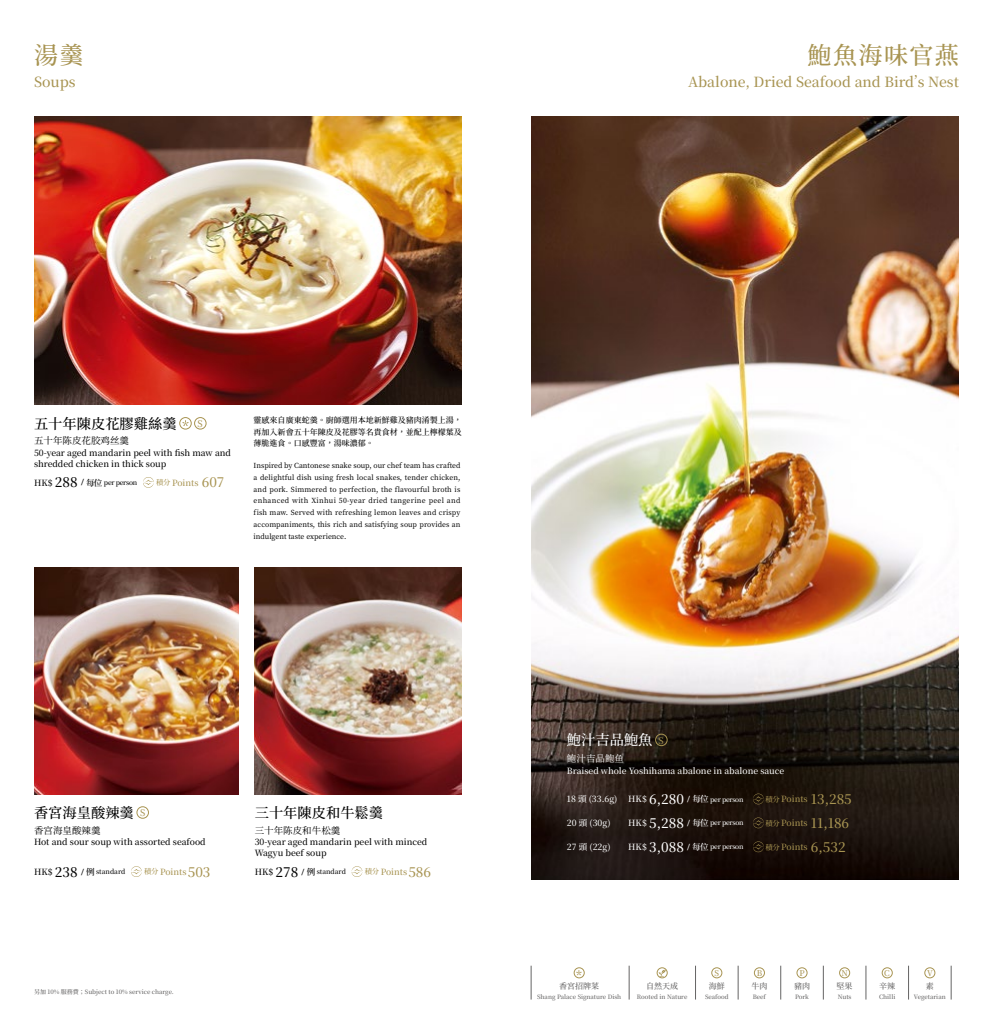
<style>
.page{position:relative;width:993px;height:1021px;background:#fff}
.page>*{position:absolute;margin:0;border:0;box-sizing:border-box;transform-origin:0 0}
.t1{font:24px "Dream Han Serif HK W11";letter-spacing:.06em;color:#a89452}
.t2{font:14.2px "Dream Han Serif HK W11";color:#000}
.t3{font:14.2px "Dream Han Serif HK W11";color:#fff}
.t4{font:14px "Dream Han Serif HK W11";color:#a89452}
.t5{font:12px "Dream Han Serif HK W11";color:#a89452}
.t6{font:9.5px "Source Han Serif CN";color:#000}
.t7{font:9.5px "Source Han Serif CN";color:#fff}
.t8{font:9.1px "Dream Han Serif HK W11";color:#a89452}
.t9{font:8.6px/10.3px "Dream Han Serif HK W11";color:#000}
.t10{font:8.6px "Dream Han Serif HK W11";color:#a89452}
.t11{font:8.6px "Dream Han Serif HK W11";color:#fff}
.t12{font:8px/11.6px "Dream Han Serif HK W11";color:#000;text-align:justify}
.t13{font:8px "Dream Han Serif HK W11";color:#656464}
.t14{font:8px "Dream Han Serif HK W11";color:#a89452}
.t15{font:500 7px/11.8px "Source Han Serif CN";color:#000;text-align:justify}
.t16{font:6.7px "Dream Han Serif HK W11";letter-spacing:-.04em;color:#fff}
.t17{font:6.7px "Dream Han Serif HK W11";letter-spacing:-.005em;color:#000}
.t18{font:6.7px "Dream Han Serif HK W11";letter-spacing:-.04em;color:#000}
.t19{font:6px "Dream Han Serif HK W11";color:#656464}
.s1{font-size:8.6px}
.s2{font-size:13.3px}
.s3{font-family:"Alibaba Pu Hui Ti";font-size:8.6px}
.s4{font-size:7.3px}
</style>
<div class="page">
<div style="left:573px;top:967px;width:11px;height:11px;border:1px solid #a89452;border-radius:50%"></div>
<div style="left:711px;top:967px;width:10px;height:11px;border:1px solid #a89452;border-radius:50%"></div>
<div style="left:754px;top:967px;width:10px;height:11px;border:1px solid #a89452;border-radius:50%"></div>
<div style="left:796px;top:967px;width:11px;height:11px;border:1px solid #a89452;border-radius:50%"></div>
<div style="left:881px;top:967px;width:11px;height:11px;border:1px solid #a89452;border-radius:50%"></div>
<div style="left:839px;top:967px;width:10px;height:11px;border:1px solid #a89452;border-radius:50%"></div>
<div style="left:924px;top:967px;width:10px;height:11px;border:1px solid #a89452;border-radius:50%"></div>
<hr style="left:628px;top:965px;width:1px;height:34px;background:#656464">
<hr style="left:695px;top:965px;width:1px;height:34px;background:#656464">
<hr style="left:737px;top:965px;width:1px;height:34px;background:#656464">
<hr style="left:780px;top:965px;width:1px;height:34px;background:#656464">
<hr style="left:822px;top:965px;width:1px;height:34px;background:#656464">
<hr style="left:865px;top:965px;width:1px;height:34px;background:#656464">
<hr style="left:908px;top:965px;width:1px;height:34px;background:#656464">
<hr style="left:950px;top:965px;width:1px;height:34px;background:#656464">
<hr style="left:530px;top:965px;width:1px;height:34px;background:#656464">
<div style="left:656px;top:967px;width:11px;height:11px;border:1px solid #a89452;border-radius:50%"></div>
<svg style="left:658px;top:969px;width:7px;height:7px"></svg>
<img style="left:34px;top:116px;width:427px;height:289px">
<img style="left:531px;top:116px;width:427px;height:763px">
<svg style="left:752px;top:793px;width:11px;height:11px"></svg>
<svg style="left:752px;top:817px;width:11px;height:11px"></svg>
<svg style="left:752px;top:841px;width:11px;height:11px"></svg>
<div style="left:655px;top:734px;width:12px;height:12px;border:1px solid #a89452;border-radius:50%"></div>
<svg style="left:143px;top:477px;width:11px;height:11px"></svg>
<div style="left:194px;top:417px;width:12px;height:12px;border:1px solid #a89452;border-radius:50%"></div>
<svg style="left:182px;top:420px;width:6px;height:6px"></svg>
<div style="left:179px;top:417px;width:12px;height:12px;border:1px solid #a89452;border-radius:50%"></div>
<img style="left:255px;top:567px;width:206px;height:227px">
<img style="left:34px;top:567px;width:204px;height:227px">
<svg style="left:351px;top:866px;width:11px;height:11px"></svg>
<svg style="left:131px;top:866px;width:11px;height:11px"></svg>
<div style="left:137px;top:806px;width:12px;height:12px;border:1px solid #a89452;border-radius:50%"></div>
<h1 class="t1" style="left:34px;top:40px;width:51px">湯羹</h1>
<h3 class="t4" style="left:34px;top:73px;width:43px">Soups</h3>
<h1 class="t1" style="left:807px;top:40px;width:153px">鮑魚海味官燕</h1>
<h3 class="t4" style="left:687px;top:73px;width:272px">Abalone, Dried Seafood and Bird’s Nest</h3>
<h3 class="t8" style="left:197px;top:418px;width:7px">S</h3>
<p class="t12" style="left:253px;top:414px;width:209px">靈感來自廣東蛇羹。廚師選用本地新鮮雞及豬肉淆製上湯，再加入新會五十年陳皮及花膠等名貴食材，並配上檸檬葉及薄脆進食。口感豐富，湯味濃郁。</p>
<p class="t15" style="left:253px;top:459px;width:208px">Inspired by Cantonese snake soup, our chef team has crafted a delightful dish using fresh local snakes, tender chicken, and pork. Simmered to perfection, the flavourful broth is enhanced with Xinhui 50-year dried tangerine peel and fish maw. Served with refreshing lemon leaves and crispy accompaniments, this rich and satisfying soup provides an indulgent taste experience.</p>
<h2 class="t2" style="left:34px;top:414px;width:144px">五十年陳皮花膠雞絲羹</h2>
<h3 class="t6" style="left:34px;top:435px;width:96px">五十年陈皮花胶鸡丝羹</h3>
<p class="t9" style="left:34px;top:447px;width:198px">50-year aged mandarin peel with fish maw and shredded chicken in thick soup</p>
<p class="t18" style="left:34px;top:478px;width:105px"><span class="s1">HK$</span> <span class="s2">288</span> <span class="s3">/</span> <span class="s1">每位</span> per person</p>
<p class="t10" style="left:156px;top:477px;width:70px"><span class="s4">積分</span> Points <span class="s2">607</span></p>
<h2 class="t2" style="left:34px;top:803px;width:101px">香宮海皇酸辣羹</h2>
<h3 class="t6" style="left:34px;top:824px;width:68px">香宫海皇酸辣羹</h3>
<p class="t9" style="left:34px;top:836px;width:173px">Hot and sour soup with assorted seafood</p>
<p class="t17" style="left:34px;top:867px;width:93px"><span class="s1">HK$</span> <span class="s2">238</span> <span class="s3">/</span> <span class="s1">例</span> standard</p>
<p class="t10" style="left:144px;top:866px;width:68px"><span class="s4">積分</span> Points<span class="s2">503</span></p>
<h3 class="t8" style="left:140px;top:807px;width:7px">S</h3>
<p class="t19" style="left:34px;top:987px;width:141px">另加 10% 服務費；Subject to 10% service charge.</p>
<h2 class="t2" style="left:255px;top:803px;width:130px">三十年陳皮和牛鬆羹</h2>
<h3 class="t6" style="left:255px;top:824px;width:87px">三十年陈皮和牛松羹</h3>
<p class="t9" style="left:255px;top:836px;width:174px">30-year aged mandarin peel with minced<br>Wagyu beef soup</p>
<p class="t17" style="left:255px;top:867px;width:93px"><span class="s1">HK$</span> <span class="s2">278</span> <span class="s3">/</span> <span class="s1">例</span> standard</p>
<p class="t10" style="left:364px;top:866px;width:68px"><span class="s4">積分</span> Points<span class="s2">586</span></p>
<h2 class="t3" style="left:566px;top:731px;width:87px">鮑汁吉品鮑魚</h2>
<h3 class="t8" style="left:658px;top:734px;width:7px">S</h3>
<h3 class="t7" style="left:566px;top:752px;width:58px">鲍汁吉品鲍鱼</h3>
<p class="t11" style="left:566px;top:765px;width:219px">Braised whole Yoshihama abalone in abalone sauce</p>
<p class="t16" style="left:628px;top:794px;width:117px"><span class="s1">HK$</span> <span class="s2">6,280</span> <span class="s3">/</span> <span class="s1">每位</span> per person</p>
<p class="t10" style="left:765px;top:793px;width:88px"><span class="s4">積分</span> Points <span class="s2">13,285</span></p>
<p class="t16" style="left:628px;top:818px;width:117px"><span class="s1">HK$</span> <span class="s2">5,288</span> <span class="s3">/</span> <span class="s1">每位</span> per person</p>
<p class="t10" style="left:765px;top:817px;width:85px"><span class="s4">積分</span> Points <span class="s2">11,186</span></p>
<p class="t16" style="left:628px;top:842px;width:117px"><span class="s1">HK$</span> <span class="s2">3,088</span> <span class="s3">/</span> <span class="s1">每位</span> per person</p>
<p class="t10" style="left:765px;top:841px;width:82px"><span class="s4">積分</span> Points <span class="s2">6,532</span></p>
<p class="t11" style="left:566px;top:793px;width:52px">18 頭 (33.6g)</p>
<p class="t11" style="left:566px;top:817px;width:45px">20 頭 (30g)</p>
<p class="t11" style="left:566px;top:841px;width:45px">27 頭 (22g)</p>
<h3 class="t5" style="left:576px;top:967px;width:7px">*</h3>
<p class="t19" style="left:537px;top:993px;width:85px">Shang Palace Signature Dish</p>
<p class="t13" style="left:559px;top:981px;width:41px">香宮招牌菜</p>
<p class="t13" style="left:646px;top:981px;width:33px">自然天成</p>
<p class="t19" style="left:636px;top:993px;width:52px">Rooted in Nature</p>
<p class="t14" style="left:714px;top:967px;width:6px">S</p>
<p class="t19" style="left:704px;top:993px;width:25px">Seafood</p>
<p class="t13" style="left:708px;top:981px;width:17px">海鮮</p>
<p class="t14" style="left:756px;top:967px;width:7px">B</p>
<p class="t19" style="left:752px;top:993px;width:15px">Beef</p>
<p class="t13" style="left:751px;top:981px;width:17px">牛肉</p>
<p class="t14" style="left:799px;top:967px;width:7px">P</p>
<p class="t19" style="left:794px;top:993px;width:15px">Pork</p>
<p class="t13" style="left:793px;top:981px;width:17px">豬肉</p>
<p class="t14" style="left:841px;top:967px;width:8px">N</p>
<p class="t19" style="left:837px;top:993px;width:15px">Nuts</p>
<p class="t13" style="left:836px;top:981px;width:17px">堅果</p>
<p class="t14" style="left:883px;top:967px;width:7px">C</p>
<p class="t19" style="left:878px;top:993px;width:18px">Chilli</p>
<p class="t13" style="left:878px;top:981px;width:17px">辛辣</p>
<p class="t14" style="left:926px;top:968px;width:7px">V</p>
<p class="t19" style="left:913px;top:993px;width:33px">Vegetarian</p>
<p class="t13" style="left:925px;top:981px;width:9px">素</p>
</div>
